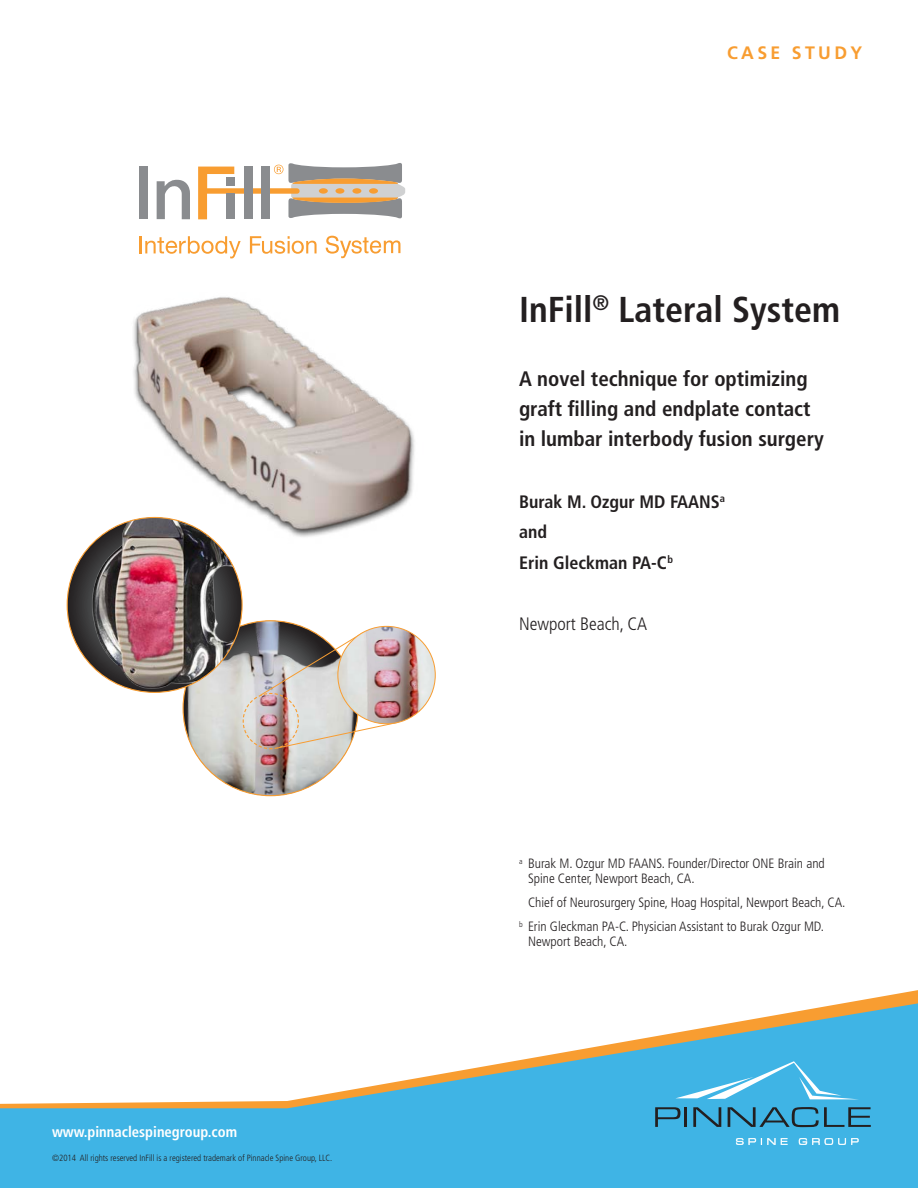
<style>
.page{position:relative;width:918px;height:1188px;background:#fff}
.page>*{position:absolute;margin:0;border:0;box-sizing:border-box;transform-origin:0 0}
.t1{font:700 condensed 36px "Frutiger";color:#231f20}
.t2{font:700 condensed 21px/30px "Frutiger";color:#231f20}
.t3{font:700 condensed 18px "Frutiger";color:#231f20}
.t4{font:300 condensed 18px "Frutiger";color:#231f20}
.t5{font:700 18px "Frutiger";letter-spacing:.19em;color:#f89d31}
.t6{font:700 condensed 15px "Frutiger";color:#fff}
.t7{font:300 condensed 13.5px/15px "Frutiger";color:#231f20}
.t8{font:300 condensed 9px "Frutiger";color:#231f20}
</style>
<div class="page">
<img style="left:133px;top:297px;width:282px;height:240px">
<svg style="left:0;top:1003px;width:918px;height:185px;fill:#3fb4e5"></svg>
<svg style="left:736px;top:1138px;width:52px;height:7px"></svg>
<svg style="left:799px;top:1138px;width:60px;height:7px"></svg>
<svg style="left:655px;top:1107px;width:25px;height:20px"></svg>
<hr style="left:684px;top:1107px;width:3px;height:20px;background:#231f20">
<svg style="left:693px;top:1107px;width:28px;height:20px"></svg>
<svg style="left:728px;top:1107px;width:143px;height:20px"></svg>
<svg style="left:675px;top:1061px;width:184px;height:38px"></svg>
<hr style="left:139px;top:236px;width:3px;height:17px;background:#f89d31">
<svg style="left:145px;top:236px;width:96px;height:22px"></svg>
<svg style="left:250px;top:236px;width:67px;height:18px"></svg>
<svg style="left:326px;top:236px;width:74px;height:22px"></svg>
<div style="left:139px;top:167px;width:9px;height:52px;background:#8a8c8f"></div>
<svg style="left:157px;top:179px;width:33px;height:40px"></svg>
<svg style="left:198px;top:163px;width:207px;height:56px"></svg>
<img style="left:183px;top:621px;width:175px;height:175px;border-radius:87px">
<img style="left:242px;top:631px;width:155px;height:119px">
<img style="left:338px;top:626px;width:97px;height:98px;border-radius:49px">
<img style="left:77px;top:517px;width:165px;height:175px">
<p class="t6" style="left:52px;top:1123px;width:187px">www.pinnaclespinegroup.com</p>
<p class="t8" style="left:52px;top:1153px;width:282px">©2014 All rights reserved InFill is a registered trademark of Pinnacle Spine Group, LLC.</p>
<p class="t5" style="left:727px;top:42px;width:137px">CASE STUDY</p>
<p class="t1" style="left:519px;top:288px;width:323px">InFill<sup>®</sup> Lateral System</p>
<p class="t2" style="left:519px;top:364px;width:306px">A novel technique for optimizing graft filling and endplate contact in lumbar interbody fusion surgery</p>
<p class="t3" style="left:519px;top:491px;width:208px">Burak M. Ozgur MD FAANS<sup>a</sup></p>
<p class="t3" style="left:519px;top:521px;width:30px">and</p>
<p class="t3" style="left:519px;top:552px;width:156px">Erin Gleckman PA-C<sup>b</sup></p>
<p class="t4" style="left:519px;top:614px;width:130px">Newport Beach, CA</p>
<p class="t7" style="left:528px;top:856px;width:298px;text-indent:-9px"><sup>a</sup> Burak M. Ozgur MD FAANS. Founder/Director ONE Brain and<br>Spine Center, Newport Beach, CA.</p>
<p class="t7" style="left:528px;top:895px;width:319px">Chief of Neurosurgery Spine, Hoag Hospital, Newport Beach, CA.</p>
<p class="t7" style="left:528px;top:919px;width:298px;text-indent:-9px"><sup>b</sup> Erin Gleckman PA-C. Physician Assistant to Burak Ozgur MD.<br>Newport Beach, CA.</p>
</div>
